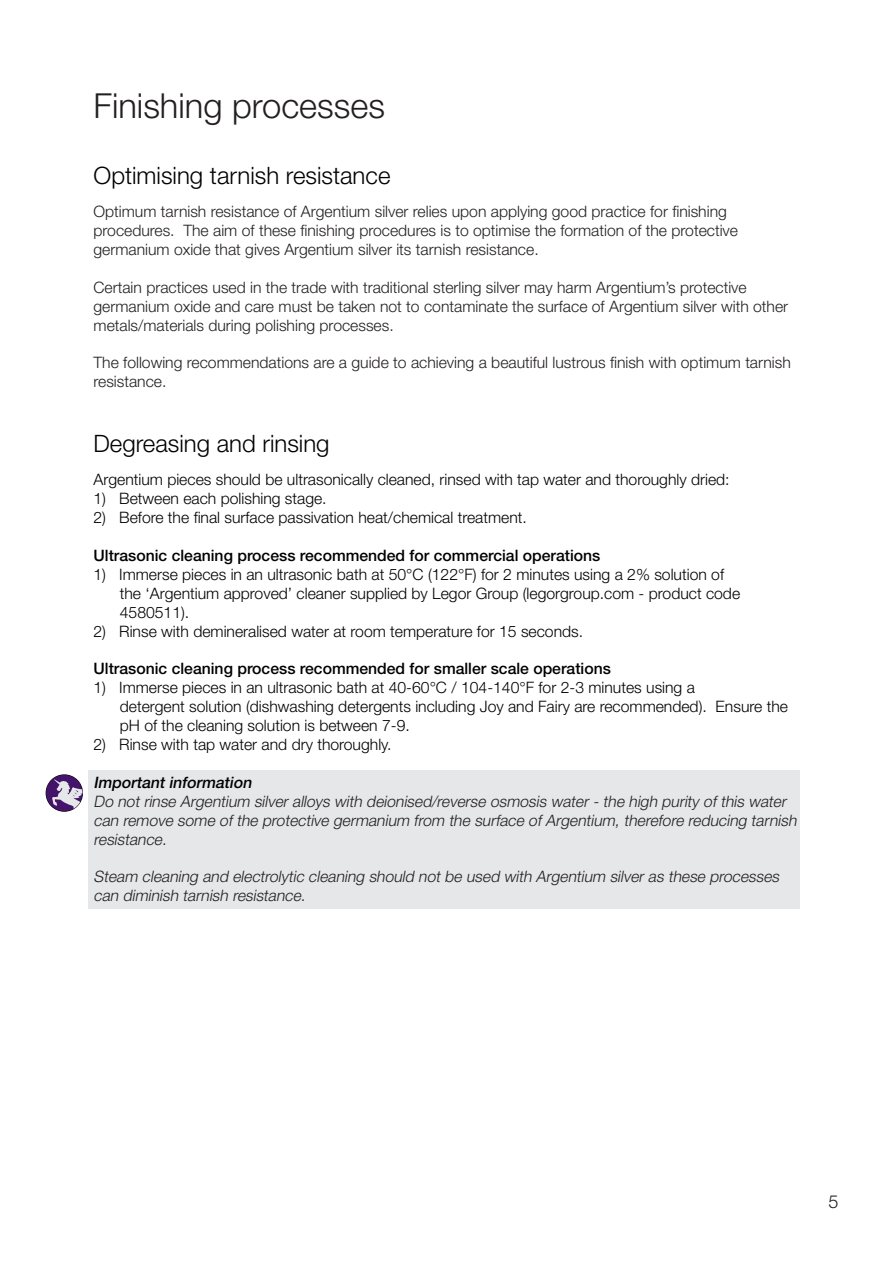
<style>
.page{position:relative;width:893px;height:1263px;background:#fff}
.page>*{position:absolute;margin:0;border:0;box-sizing:border-box;transform-origin:0 0}
.t1{font:300 34.5px "Helvetica Neue LT Std";color:#231f20}
.t2{font:300 24px "Helvetica Neue LT Std";color:#010101}
.t3{font:300 18px "Helvetica Neue LT Std";color:#231f20}
.t4{font:300 15.75px "Helvetica Neue LT Std";color:#010101}
.t5{font:300 15.75px/18.9px "Helvetica Neue LT Std";color:#231f20}
.t6{font:italic 300 15.75px/18.9px "Helvetica Neue LT Std";color:#231f20}
.t7{font:500 15.75px "Helvetica Neue LT Std";color:#010101}
.t8{font:italic 500 15.75px "Helvetica Neue LT Std";color:#010101}
</style>
<div class="page">
<div style="left:88px;top:770px;width:711px;height:139px;background:#e6e7e9"></div>
<svg style="left:46px;top:774px;width:37px;height:38px"></svg>
<p class="t1" style="left:94px;top:85px;width:293px">Finishing processes</p>
<p class="t2" style="left:94px;top:161px;width:298px">Optimising tarnish resistance</p>
<p class="t5" style="left:94px;top:202px;width:646px">Optimum tarnish resistance of Argentium silver relies upon applying good practice for finishing procedures. The aim of these finishing procedures is to optimise the formation of the protective germanium oxide that gives Argentium silver its tarnish resistance.</p>
<p class="t5" style="left:94px;top:277px;width:696px">Certain practices used in the trade with traditional sterling silver may harm Argentium’s protective germanium oxide and care must be taken not to contaminate the surface of Argentium silver with other metals/materials during polishing processes.</p>
<p class="t5" style="left:94px;top:353px;width:699px">The following recommendations are a guide to achieving a beautiful lustrous finish with optimum tarnish resistance.</p>
<p class="t2" style="left:94px;top:429px;width:238px">Degreasing and rinsing</p>
<p class="t4" style="left:94px;top:470px;width:637px">Argentium pieces should be ultrasonically cleaned, rinsed with tap water and thoroughly dried:</p>
<p class="t4" style="left:94px;top:489px;width:235px">1) Between each polishing stage.</p>
<p class="t4" style="left:94px;top:508px;width:435px">2) Before the final surface passivation heat/chemical treatment.</p>
<p class="t7" style="left:94px;top:546px;width:508px">Ultrasonic cleaning process recommended for commercial operations</p>
<p class="t4" style="left:94px;top:565px;width:632px">1) Immerse pieces in an ultrasonic bath at 50°C (122°F) for 2 minutes using a 2% solution of</p>
<p class="t4" style="left:120px;top:584px;width:622px">the ‘Argentium approved’ cleaner supplied by Legor Group (legorgroup.com - product code</p>
<p class="t4" style="left:120px;top:602px;width:71px">4580511).</p>
<p class="t4" style="left:94px;top:621px;width:491px">2) Rinse with demineralised water at room temperature for 15 seconds.</p>
<p class="t7" style="left:94px;top:659px;width:519px">Ultrasonic cleaning process recommended for smaller scale operations</p>
<p class="t4" style="left:94px;top:678px;width:603px">1) Immerse pieces in an ultrasonic bath at 40-60°C / 104-140°F for 2-3 minutes using a</p>
<p class="t4" style="left:120px;top:697px;width:670px">detergent solution (dishwashing detergents including Joy and Fairy are recommended). Ensure the</p>
<p class="t4" style="left:120px;top:716px;width:291px">pH of the cleaning solution is between 7-9.</p>
<p class="t4" style="left:94px;top:735px;width:299px">2) Rinse with tap water and dry thoroughly.</p>
<p class="t8" style="left:94px;top:773px;width:163px">Important information</p>
<p class="t6" style="left:94px;top:791px;width:708px">Do not rinse Argentium silver alloys with deionised/reverse osmosis water - the high purity of this water can remove some of the protective germanium from the surface of Argentium, therefore reducing tarnish resistance.</p>
<p class="t6" style="left:94px;top:867px;width:690px">Steam cleaning and electrolytic cleaning should not be used with Argentium silver as these processes can diminish tarnish resistance.</p>
<p class="t3" style="left:828px;top:1190px;width:12px">5</p>
</div>
